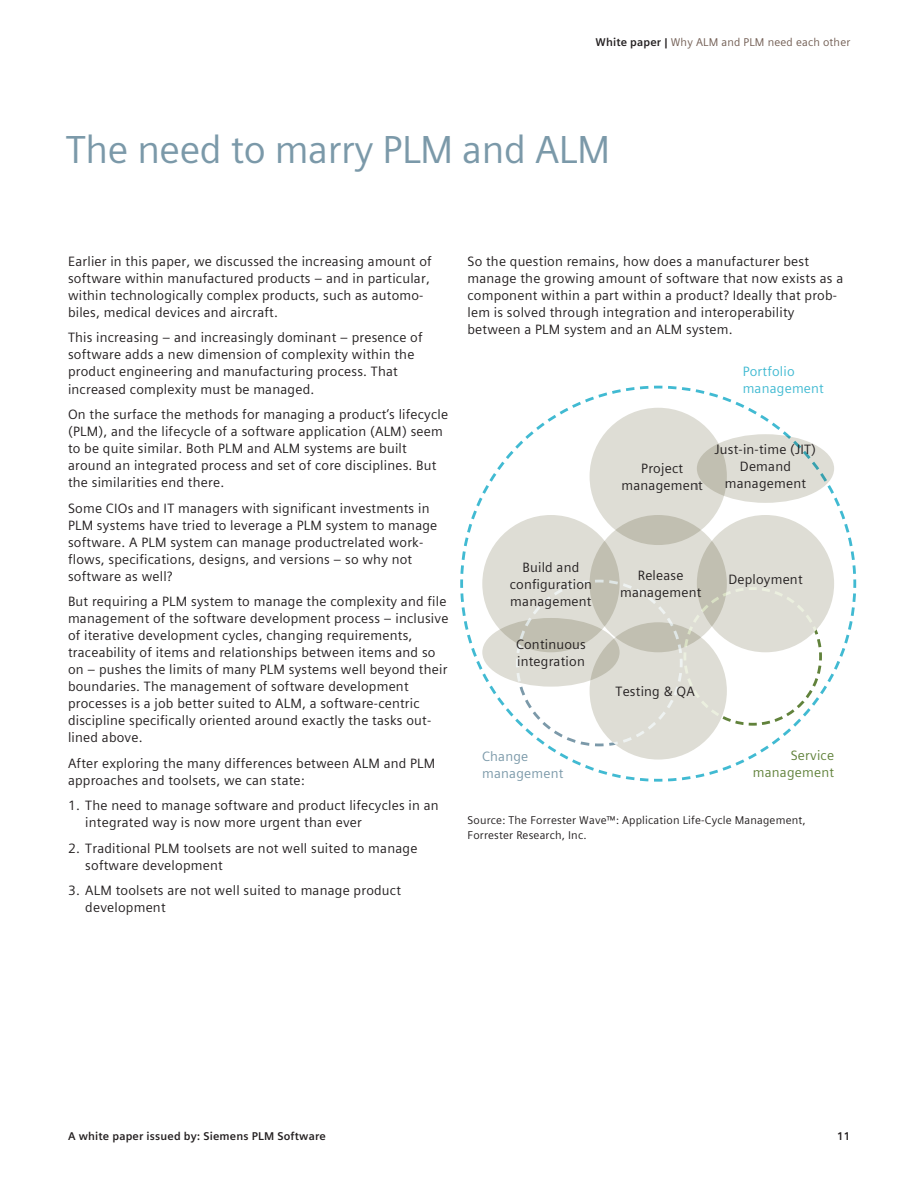
<style>
.page{position:relative;width:918px;height:1188px;background:#fff}
.page>*{position:absolute;margin:0;border:0;box-sizing:border-box;transform-origin:0 0}
.t1{font:39px "Siemens Sans Global";letter-spacing:-.01em;color:#7b99a9}
.t2{font:13.5px/17px "Siemens Sans Global";letter-spacing:.015em;color:#231f20}
.t3{font:13.5px/17px "Siemens Sans Global";letter-spacing:.015em;color:#41bad2}
.t4{font:13.5px/17px "Siemens Sans Global";letter-spacing:.015em;color:#61823b;text-align:right}
.t5{font:13.5px/17px "Siemens Sans Global";letter-spacing:.015em;color:#7b99a9}
.t6{font:11.25px/14.7px "Siemens Sans Global";letter-spacing:.015em;color:#231f20}
.t7{font:700 11.25px "Siemens Sans Global";letter-spacing:.015em;color:#231f20}
.t8{font:11.25px "Siemens Sans Global";letter-spacing:.015em;color:#725e54}
.s1{font-weight:700;color:#231f20}
</style>
<div class="page">
<svg style="left:460px;top:385px;width:397px;height:397px"></svg>
<svg style="left:697px;top:434px;width:137px;height:69px;background:#d7d8cf"></svg>
<p class="t8" style="left:595px;top:34px;width:256px"><span class="s1">White paper |</span> Why ALM and PLM need each other</p>
<h1 class="t1" style="left:66px;top:120px;width:546px">The need to marry PLM and ALM</h1>
<p class="t2" style="left:68px;top:253px;width:365px">Earlier in this paper, we discussed the increasing amount of software within manufactured products – and in particular, within technologically complex products, such as automo&shy;biles, medical devices and aircraft.</p>
<p class="t2" style="left:68px;top:329px;width:356px">This increasing – and increasingly dominant – presence of software adds a new dimension of complexity within the product engineering and manufacturing process. That increased complexity must be managed.</p>
<p class="t2" style="left:68px;top:406px;width:382px">On the surface the methods for managing a product’s lifecycle (PLM), and the lifecycle of a software application (ALM) seem to be quite similar. Both PLM and ALM systems are built around an integrated process and set of core disciplines. But the similarities end there.</p>
<p class="t2" style="left:68px;top:500px;width:371px">Some CIOs and IT managers with significant investments in PLM systems have tried to leverage a PLM system to manage software. A PLM system can manage productrelated work&shy;flows, specifications, designs, and versions – so why not software as well?</p>
<p class="t2" style="left:68px;top:593px;width:382px">But requiring a PLM system to manage the complexity and file management of the software development process – inclusive of iterative development cycles, changing requirements, traceability of items and relationships between items and so on – pushes the limits of many PLM systems well beyond their boundaries. The management of software development processes is a job better suited to ALM, a software-centric discipline specifically oriented around exactly the tasks out&shy;lined above.</p>
<p class="t2" style="left:68px;top:755px;width:369px">After exploring the many differences between ALM and PLM approaches and toolsets, we can state:</p>
<p class="t2" style="left:85px;top:797px;width:355px;text-indent:-17px">1. The need to manage software and product lifecycles in an integrated way is now more urgent than ever</p>
<p class="t2" style="left:85px;top:840px;width:334px;text-indent:-17px">2. Traditional PLM toolsets are not well suited to manage software development</p>
<p class="t2" style="left:85px;top:882px;width:317px;text-indent:-17px">3. ALM toolsets are not well suited to manage product development</p>
<p class="t2" style="left:468px;top:253px;width:377px">So the question remains, how does a manufacturer best manage the growing amount of software that now exists as a component within a part within a product? Ideally that prob&shy;lem is solved through integration and interoperability between a PLM system and an ALM system.</p>
<p class="t3" style="left:743px;top:363px;width:83px">Portfolio management</p>
<p class="t2" style="left:622px;top:460px;width:83px;text-align:center">Project management</p>
<p class="t2" style="left:715px;top:441px;width:103px;text-align:center">Just-in-time (JIT)<br>Demand management</p>
<p class="t2" style="left:510px;top:559px;width:84px;text-align:center">Build and configuration management</p>
<p class="t2" style="left:516px;top:636px;width:71px">Continuous integration</p>
<p class="t5" style="left:482px;top:748px;width:83px">Change management</p>
<p class="t2" style="left:620px;top:567px;width:83px;text-align:center">Release management</p>
<p class="t2" style="left:616px;top:683px;width:81px">Testing &amp; QA</p>
<p class="t2" style="left:728px;top:571px;width:76px">Deployment</p>
<p class="t4" style="left:753px;top:747px;width:83px">Service management</p>
<p class="t6" style="left:468px;top:813px;width:340px">Source: The Forrester Wave™: Application Life-Cycle Management,<br>Forrester Research, Inc.</p>
<p class="t7" style="left:68px;top:1127px;width:259px">A white paper issued by: Siemens PLM Software</p>
<p class="t7" style="left:837px;top:1127px;width:15px">11</p>
</div>
